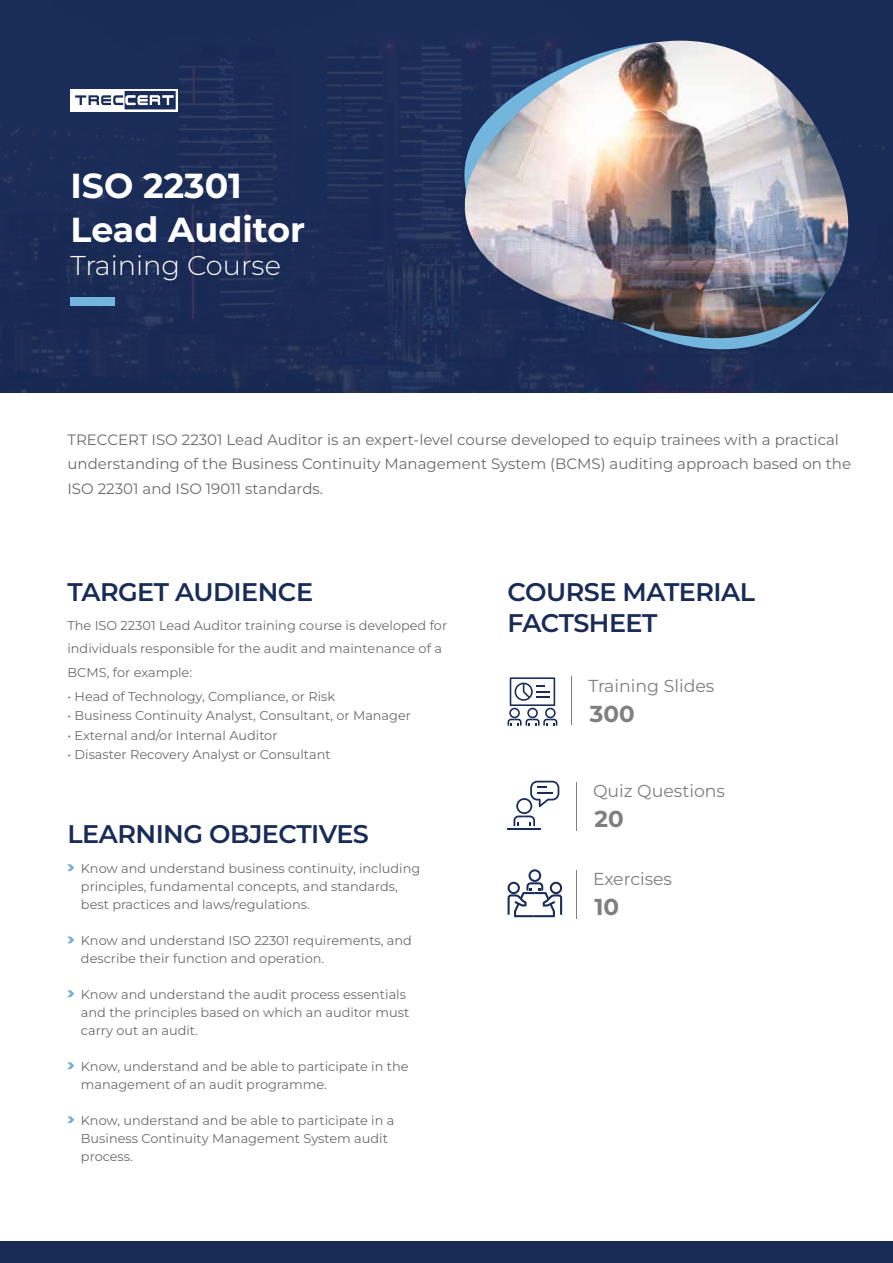
<style>
.page{position:relative;width:893px;height:1263px;background:#fff}
.page>*{position:absolute;margin:0;border:0;box-sizing:border-box;transform-origin:0 0}
.t1{font:700 34.8px/43.3px "Montserrat";color:#fff}
.t2{font:300 27.15px "Montserrat";color:#fff}
.t3{font:600 25.5px/31px "Montserrat";letter-spacing:-.02em;color:#192c57}
.t4{font:700 23.1px "Montserrat";color:#7f7f7f}
.t5{font:17.25px "Montserrat";color:#7f7f7f}
.t6{font:15px/24.6px "Montserrat";color:#6b6b6b}
.t7{font:12.9px/18px "Montserrat";color:#6b6b6b}
</style>
<div class="page">
<div style="left:0;top:0;width:893px;height:392px;background:#192c57"></div>
<svg style="left:70px;top:89px;width:108px;height:22px"></svg>
<svg style="left:75px;top:91px;width:101px;height:18px"></svg>
<div style="left:71px;top:297px;width:44px;height:9px;background:#73b5dd"></div>
<svg style="left:471px;top:40px;width:361px;height:315px"></svg>
<img style="left:462px;top:41px;width:392px;height:299px">
<div style="left:0;top:1241px;width:893px;height:22px;background:#192c57"></div>
<svg style="left:67px;top:936px;width:7px;height:7px"></svg>
<svg style="left:67px;top:864px;width:7px;height:7px"></svg>
<svg style="left:67px;top:990px;width:7px;height:7px"></svg>
<svg style="left:67px;top:1062px;width:7px;height:7px"></svg>
<svg style="left:67px;top:1116px;width:7px;height:7px"></svg>
<svg style="left:508px;top:677px;width:49px;height:49px"></svg>
<hr style="left:571px;top:676px;width:1px;height:49px;background:#7f7f7f">
<svg style="left:513px;top:781px;width:46px;height:45px"></svg>
<hr style="left:508px;top:828px;width:33px;height:2px;background:#192c57">
<hr style="left:576px;top:782px;width:1px;height:48px;background:#7f7f7f">
<svg style="left:508px;top:869px;width:54px;height:48px"></svg>
<hr style="left:576px;top:870px;width:1px;height:48px;background:#7f7f7f">
<h1 class="t1" style="left:71px;top:164px;width:236px">ISO 22301<br>Lead Auditor</h1>
<h2 class="t2" style="left:71px;top:247px;width:212px">Training Course</h2>
<p class="t6" style="left:67px;top:427px;width:785px">TRECCERT ISO 22301 Lead Auditor is an expert-level course developed to equip trainees with a practical understanding of the Business Continuity Management System (BCMS) auditing approach based on the<br>ISO 22301 and ISO 19011 standards.</p>
<h3 class="t3" style="left:67px;top:576px;width:247px">TARGET AUDIENCE</h3>
<p class="t7" style="left:67px;top:613px;width:381px;line-height:23.7px">The ISO 22301 Lead Auditor training course is developed for individuals responsible for the audit and maintenance of a<br>BCMS, for example:</p>
<p class="t7" style="left:67px;top:687px;width:269px">• Head of Technology, Compliance, or Risk</p>
<p class="t7" style="left:67px;top:706px;width:345px">• Business Continuity Analyst, Consultant, or Manager</p>
<p class="t7" style="left:67px;top:726px;width:212px">• External and/or Internal Auditor</p>
<p class="t7" style="left:67px;top:745px;width:265px">• Disaster Recovery Analyst or Consultant</p>
<h3 class="t3" style="left:67px;top:818px;width:303px">LEARNING OBJECTIVES</h3>
<p class="t7" style="left:81px;top:859px;width:341px">Know and understand business continuity, including principles, fundamental concepts, and standards, best practices and laws/regulations.</p>
<p class="t7" style="left:81px;top:931px;width:332px">Know and understand ISO 22301 requirements, and describe their function and operation.</p>
<p class="t7" style="left:81px;top:985px;width:330px">Know and understand the audit process essentials and the principles based on which an auditor must carry out an audit.</p>
<p class="t7" style="left:81px;top:1057px;width:329px">Know, understand and be able to participate in the management of an audit programme.</p>
<p class="t7" style="left:81px;top:1111px;width:315px">Know, understand and be able to participate in a<br>Business Continuity Management System audit process.</p>
<h3 class="t3" style="left:508px;top:576px;width:249px">COURSE MATERIAL<br>FACTSHEET</h3>
<h3 class="t5" style="left:588px;top:674px;width:127px">Training Slides</h3>
<h3 class="t4" style="left:590px;top:698px;width:46px">300</h3>
<h3 class="t5" style="left:593px;top:779px;width:134px">Quiz Questions</h3>
<h3 class="t4" style="left:594px;top:803px;width:31px">20</h3>
<h3 class="t5" style="left:593px;top:867px;width:81px">Exercises</h3>
<h3 class="t4" style="left:594px;top:891px;width:26px">10</h3>
</div>
